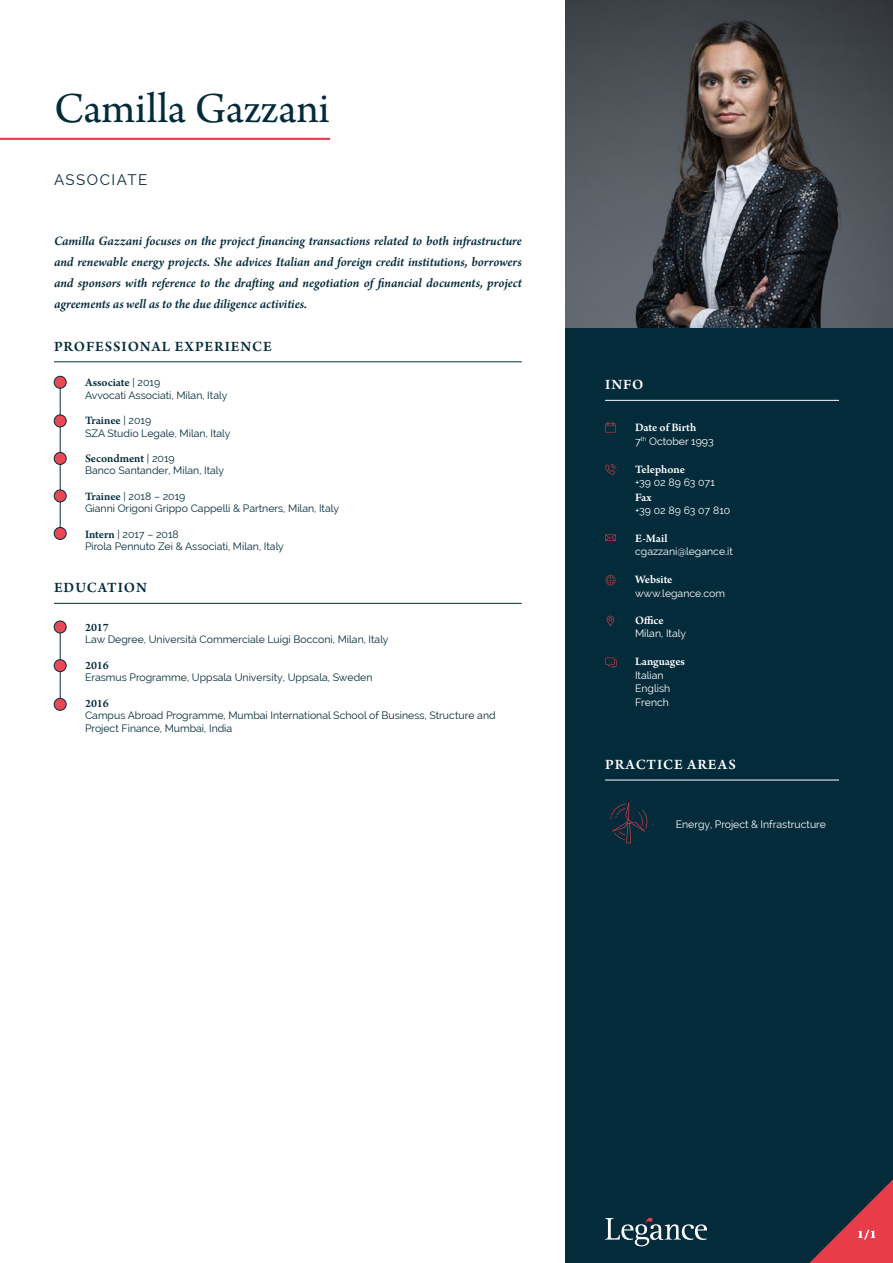
<style>
.page{position:relative;width:893px;height:1263px;background:#fff}
.page>*{position:absolute;margin:0;border:0;box-sizing:border-box;transform-origin:0 0}
.t1{font:45px "Arno Pro";letter-spacing:-.005em;color:#042b3a}
.t2{font:600 15px "Arno Pro";letter-spacing:.06em;color:#042b3a}
.t3{font:600 15px "Arno Pro";letter-spacing:.06em;color:#fff}
.t4{font:15px "Raleway";letter-spacing:.1em;color:#042b3a}
.t5{font:italic 600 13.5px/21px "Arno Pro";letter-spacing:-.005em;color:#042b3a;text-align:justify}
.t6{font:600 12px "Arno Pro";letter-spacing:-.005em;color:#fff}
.t7{font:600 12px "Arno Pro";color:#042b3a}
.t8{font:10.5px/12.6px "Raleway";color:#042b3a}
.t9{font:10.5px/13.5px "Raleway";color:#fff}
.s1{font-family:"Raleway";font-weight:400;font-size:10.5px}
.s2{font-family:"Arno Pro";font-weight:600;font-size:12px}
</style>
<div class="page">
<div style="left:566px;top:0;width:327px;height:1263px;background:#042b3a"></div>
<svg style="left:605px;top:1218px;width:102px;height:28px"></svg>
<svg style="left:809px;top:1179px;width:84px;height:84px"></svg>
<hr style="left:60px;top:627px;width:1px;height:77px;background:#042d3b">
<hr style="left:60px;top:382px;width:1px;height:153px;background:#042d3b">
<hr style="left:54px;top:362px;width:468px;height:1px;background:#042d3b">
<img style="left:566px;top:0;width:327px;height:327px">
<hr style="left:605px;top:400px;width:234px;height:1px;background:#fff">
<hr style="left:605px;top:780px;width:234px;height:1px;background:#fff">
<hr style="left:0;top:138px;width:330px;height:2px;background:#e83c4a">
<hr style="left:54px;top:603px;width:468px;height:1px;background:#042d3b">
<div style="left:54px;top:621px;width:12px;height:12px;background:#e94854;border-radius:50%"></div>
<div style="left:54px;top:621px;width:12px;height:12px;border:1px solid #042b3a;border-radius:50%"></div>
<div style="left:54px;top:376px;width:12px;height:12px;background:#e94854;border-radius:50%"></div>
<div style="left:54px;top:376px;width:12px;height:12px;border:1px solid #042b3a;border-radius:50%"></div>
<div style="left:54px;top:415px;width:12px;height:12px;background:#e94854;border-radius:50%"></div>
<div style="left:54px;top:415px;width:12px;height:12px;border:1px solid #042b3a;border-radius:50%"></div>
<div style="left:54px;top:452px;width:12px;height:12px;background:#e94854;border-radius:50%"></div>
<div style="left:54px;top:452px;width:12px;height:13px;border:1px solid #042b3a;border-radius:50%"></div>
<div style="left:54px;top:490px;width:12px;height:12px;background:#e94854;border-radius:50%"></div>
<div style="left:54px;top:490px;width:12px;height:12px;border:1px solid #042b3a;border-radius:50%"></div>
<div style="left:54px;top:527px;width:12px;height:12px;background:#e94854;border-radius:50%"></div>
<div style="left:54px;top:527px;width:12px;height:13px;border:1px solid #042b3a;border-radius:50%"></div>
<div style="left:54px;top:660px;width:12px;height:12px;background:#e94854;border-radius:50%"></div>
<div style="left:54px;top:659px;width:12px;height:13px;border:1px solid #042b3a;border-radius:50%"></div>
<div style="left:54px;top:698px;width:12px;height:12px;background:#e94854;border-radius:50%"></div>
<div style="left:54px;top:698px;width:12px;height:12px;border:1px solid #042b3a;border-radius:50%"></div>
<svg style="left:610px;top:802px;width:37px;height:41px"></svg>
<svg style="left:607px;top:616px;width:7px;height:10px"></svg>
<svg style="left:605px;top:534px;width:11px;height:7px"></svg>
<svg style="left:605px;top:464px;width:11px;height:11px"></svg>
<svg style="left:605px;top:575px;width:11px;height:10px"></svg>
<svg style="left:605px;top:422px;width:11px;height:10px"></svg>
<svg style="left:605px;top:658px;width:12px;height:10px"></svg>
<h1 class="t1" style="left:54px;top:83px;width:277px">Camilla Gazzani</h1>
<h2 class="t4" style="left:54px;top:171px;width:95px">ASSOCIATE</h2>
<p class="t5" style="left:54px;top:231px;width:469px">Camilla Gazzani focuses on the project financing transactions related to both infrastructure and renewable energy projects. She advices Italian and foreign credit institutions, borrowers and sponsors with reference to the drafting and negotiation of financial documents, project agreements as well as to the due diligence activities.</p>
<h2 class="t2" style="left:54px;top:338px;width:219px">PROFESSIONAL EXPERIENCE</h2>
<p class="t7" style="left:85px;top:375px;width:77px">Associate <span class="s1">| 2019</span></p>
<p class="t8" style="left:85px;top:389px;width:144px">Avvocati Associati, Milan, Italy</p>
<p class="t7" style="left:85px;top:413px;width:68px">Trainee <span class="s1">| 2019</span></p>
<p class="t8" style="left:85px;top:426px;width:147px">SZA Studio Legale, Milan, Italy</p>
<p class="t7" style="left:85px;top:451px;width:91px">Secondment <span class="s1">| 2019</span></p>
<p class="t8" style="left:85px;top:464px;width:141px">Banco Santander, Milan, Italy</p>
<p class="t8" style="left:85px;top:490px;width:256px"><span class="s2">Trainee</span> | 2018 – 2019<br>Gianni Origoni Grippo Cappelli &amp; Partners, Milan, Italy</p>
<p class="t8" style="left:85px;top:528px;width:200px"><span class="s2">Intern</span> | 2017 – 2018<br>Pirola Pennuto Zei &amp; Associati, Milan, Italy</p>
<h2 class="t2" style="left:54px;top:579px;width:94px">EDUCATION</h2>
<p class="t7" style="left:85px;top:620px;width:25px">2017</p>
<p class="t8" style="left:85px;top:633px;width:305px">Law Degree, Università Commerciale Luigi Bocconi, Milan, Italy</p>
<p class="t7" style="left:85px;top:658px;width:25px">2016</p>
<p class="t8" style="left:85px;top:671px;width:289px">Erasmus Programme, Uppsala University, Uppsala, Sweden</p>
<p class="t7" style="left:85px;top:696px;width:25px">2016</p>
<p class="t8" style="left:85px;top:709px;width:412px">Campus Abroad Programme, Mumbai International School of Business, Structure and<br>Project Finance, Mumbai, India</p>
<h2 class="t3" style="left:605px;top:376px;width:40px">INFO</h2>
<p class="t6" style="left:635px;top:421px;width:63px">Date of Birth</p>
<p class="t9" style="left:635px;top:434px;width:80px">7<sup>th</sup> October 1993</p>
<p class="t6" style="left:635px;top:462px;width:51px">Telephone</p>
<p class="t9" style="left:635px;top:476px;width:81px">+39 02 89 63 071</p>
<p class="t6" style="left:635px;top:490px;width:18px">Fax</p>
<p class="t9" style="left:635px;top:504px;width:97px">+39 02 89 63 07 810</p>
<p class="t6" style="left:635px;top:531px;width:34px">E-Mail</p>
<p class="t9" style="left:635px;top:545px;width:99px">cgazzani@legance.it</p>
<p class="t6" style="left:635px;top:573px;width:39px">Website</p>
<p class="t9" style="left:635px;top:586px;width:91px">www.legance.com</p>
<p class="t6" style="left:635px;top:613px;width:30px">Office</p>
<p class="t9" style="left:635px;top:627px;width:52px">Milan, Italy</p>
<p class="t6" style="left:635px;top:655px;width:51px">Languages</p>
<p class="t9" style="left:635px;top:668px;width:37px">Italian<br>English<br>French</p>
<h2 class="t3" style="left:605px;top:756px;width:132px">PRACTICE AREAS</h2>
<p class="t9" style="left:676px;top:817px;width:152px">Energy, Project &amp; Infrastructure</p>
<p class="t6" style="left:857px;top:1228px;width:20px">1/1</p>
</div>
